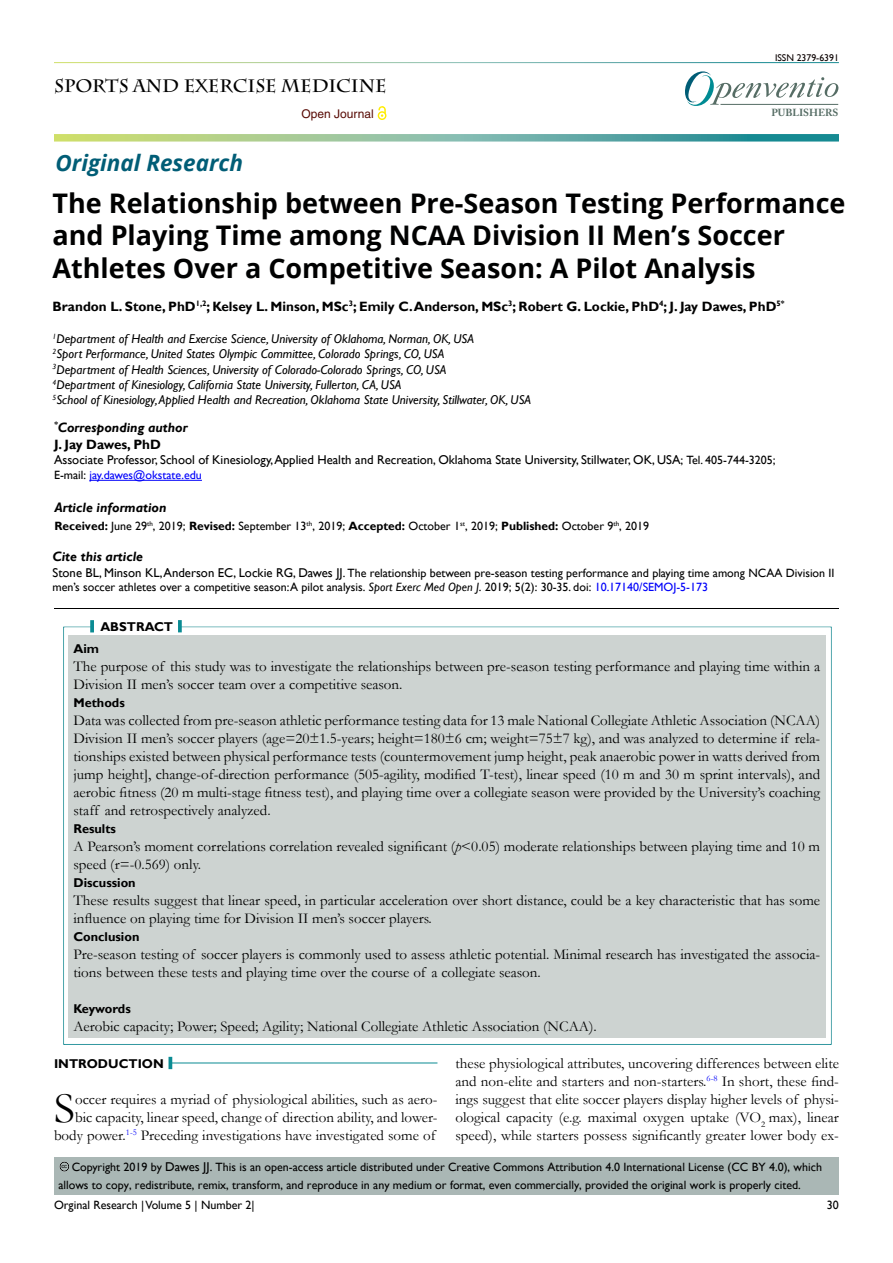
<style>
.page{position:relative;width:893px;height:1263px;background:#fff}
.page>*{position:absolute;margin:0;border:0;box-sizing:border-box;transform-origin:0 0}
.t1{font:43.8px "Garamond";color:#000}
.t2{font:700 27px/32.4px "Open Sans";color:#000101}
.t3{font:italic 700 22.5px "Open Sans";color:#015d76}
.t4{font:700 18px "Charlemagne Std";color:#000}
.t5{font:15px/18px "Garamond";color:#000}
.t6{font:700 13.5px "Gill Sans";color:#000101}
.t7{font:italic 700 13.5px/17.2px "Gill Sans";color:#000}
.t8{font:italic 12.75px/15.3px "Gill Sans";color:#000}
.t9{font:12.75px "Gill Sans";color:#000}
.t10{font:700 12.75px "Gill Sans";color:#000}
.t11{font:12px/13.8px "Gill Sans";color:#000}
.t12{font:12px "Gill Sans";color:#000101}
.t13{font:12px "Gill Sans";color:#0000fa}
.t14{font:12px "Helvetica LT Std";color:#580b05}
.t15{font:700 10.2px "Adobe Caslon Pro";color:#566d65}
.t16{font:9.75px "Gill Sans";color:#0a0000}
.t17{font:5.7px "Arial";color:#000}
.s1{font-style:normal;color:#000101}
.s2{font-size:12px}
.s3{color:#000}
.s4{font-weight:700;color:#000}
.s5{font-size:12.75px}
.s6{font-style:italic}
.s7{color:#0000fa}
</style>
<div class="page">
<svg style="left:378px;top:106px;width:8px;height:13px"></svg>
<svg style="left:54px;top:134px;width:785px;height:8px;background:#83bb9d"></svg>
<svg style="left:685px;top:71px;width:153px;height:35px"></svg>
<hr style="left:720px;top:104px;width:118px;height:1px;background:#566d65">
<div style="left:51px;top:616px;width:794px;height:429px;background:#f9f2f3;opacity:.75"></div>
<hr style="left:89px;top:480px;width:113px;height:1px;background:#0000fa">
<div style="left:68px;top:635px;width:757px;height:402px;background:#cdd3d1"></div>
<svg style="left:90px;top:620px;width:4px;height:12px"></svg>
<svg style="left:178px;top:620px;width:4px;height:12px"></svg>
<div style="left:42px;top:597px;width:810px;height:14px;background:#f9f2f3;opacity:.75"></div>
<div style="left:54px;top:1157px;width:785px;height:38px;background:#aab7b5"></div>
<div style="left:47px;top:1148px;width:37px;height:24px;background:#f9f2f3;opacity:.75"></div>
<hr style="left:172px;top:1062px;width:265px;height:1px;background:#0a8b93">
<svg style="left:169px;top:1057px;width:3px;height:12px"></svg>
<p class="t4" style="left:54px;top:75px;width:334px">SPORTS AND EXERCISE MEDICINE</p>
<p class="t14" style="left:302px;top:107px;width:74px">Open Journal</p>
<h3 class="t3" style="left:55px;top:147px;width:189px">Original Research</h3>
<p class="t16" style="left:775px;top:52px;width:65px">ISSN 2379-6391</p>
<p class="t15" style="left:771px;top:106px;width:69px">PUBLISHERS</p>
<h2 class="t2" style="left:52px;top:186px;width:794px">The Relationship between Pre-Season Testing Performance and Playing Time among NCAA Division II Men’s Soccer<br>Athletes Over a Competitive Season: A Pilot Analysis</h2>
<p class="t6" style="left:52px;top:298px;width:733px">Brandon L. Stone, PhD<sup>1,2</sup>; Kelsey L. Minson, MSc<sup>3</sup>; Emily C. Anderson, MSc<sup>3</sup>; Robert G. Lockie, PhD<sup>4</sup>; J. Jay Dawes, PhD<sup>5*</sup></p>
<p class="t8" style="left:52px;top:331px;width:480px"><sup>1</sup>Department of Health and Exercise Science, University of Oklahoma, Norman, OK, USA<br><sup>2</sup>Sport Performance, United States Olympic Committee, Colorado Springs, CO, USA<br><sup>3</sup>Department of Health Sciences, University of Colorado-Colorado Springs, CO, USA<br><sup>4</sup>Department of Kinesiology, California State University, Fullerton, CA, USA<br><sup>5</sup>School of Kinesiology, Applied Health and Recreation, Oklahoma State University, Stillwater, OK, USA</p>
<p class="t7" style="left:54px;top:419px;width:135px"><sup>*</sup>Corresponding author<br><span class="s1">J. Jay Dawes, PhD</span></p>
<p class="t9" style="left:54px;top:452px;width:723px">Associate Professor, School of Kinesiology, Applied Health and Recreation, Oklahoma State University, Stillwater, OK, USA<span class="s2">; Tel. 405-744-3205;</span></p>
<p class="t13" style="left:54px;top:468px;width:149px"><span class="s3">E-mail:</span> jay.dawes@okstate.edu</p>
<p class="t7" style="left:54px;top:499px;width:114px">Article information</p>
<p class="t12" style="left:54px;top:519px;width:596px"><span class="s4">Received:</span> June 29<sup>th</sup>, 2019<span class="s3">;</span> <span class="s4">Revised:</span> September 13<sup>th</sup>, 2019; <span class="s4">Accepted:</span> October 1<sup>st</sup>, 2019<span class="s3">;</span> <span class="s4">Published:</span> October 9<sup>th</sup>, 2019</p>
<p class="t7" style="left:52px;top:548px;width:92px">Cite this article</p>
<p class="t11" style="left:52px;top:566px;width:784px"><span class="s5">Stone BL, Minson KL, Anderson EC, Lockie RG, Dawes JJ</span>. The relationship between pre-season testing performance and playing time among NCAA Division II men’s soccer athletes over a competitive season: A pilot analysis. <span class="s6">Sport Exerc Med Open J</span>. 2019; 5(2): 30-35. doi: <span class="s7">10.17140/SEMOJ-5-173</span></p>
<p class="t10" style="left:100px;top:619px;width:74px">ABSTRACT</p>
<p class="t10" style="left:73px;top:641px;width:27px">Aim</p>
<p class="t5" style="left:73px;top:657px;width:748px">The purpose of this study was to investigate the relationships between pre-season testing performance and playing time within a<br>Division II men’s soccer team over a competitive season.</p>
<p class="t10" style="left:73px;top:695px;width:53px">Methods</p>
<p class="t5" style="left:73px;top:711px;width:748px;text-align:justify">Data was collected from pre-season athletic performance testing data for 13 male National Collegiate Athletic Association (NCAA)<br>Division II men’s soccer players (age=20±1.5-years; height=180±6 cm; weight=75±7 kg), and was analyzed to determine if rela&shy;tionships existed between physical performance tests (countermovement jump height, peak anaerobic power in watts derived from jump height], change-of-direction performance (505-agility, modified T-test), linear speed (10 m and 30 m sprint intervals), and aerobic fitness (20 m multi-stage fitness test), and playing time over a collegiate season were provided by the University’s coaching staff and retrospectively analyzed.</p>
<p class="t10" style="left:73px;top:821px;width:44px">Results</p>
<p class="t5" style="left:73px;top:837px;width:748px">A Pearson’s moment correlations correlation revealed significant (<span class="s6">p</span>&lt;0.05) moderate relationships between playing time and 10 m speed (r=-0.569) only.</p>
<p class="t10" style="left:73px;top:875px;width:64px">Discussion</p>
<p class="t5" style="left:73px;top:891px;width:748px">These results suggest that linear speed, in particular acceleration over short distance, could be a key characteristic that has some influence on playing time for Division II men’s soccer players.</p>
<p class="t10" style="left:73px;top:929px;width:68px">Conclusion</p>
<p class="t5" style="left:73px;top:945px;width:748px">Pre-season testing of soccer players is commonly used to assess athletic potential. Minimal research has investigated the associa&shy;tions between these tests and playing time over the course of a collegiate season.</p>
<p class="t10" style="left:73px;top:1001px;width:59px">Keywords</p>
<p class="t5" style="left:73px;top:1017px;width:525px">Aerobic capacity; Power; Speed; Agility; National Collegiate Athletic Association (NCAA).</p>
<p class="t10" style="left:54px;top:1056px;width:111px">INTRODUCTION</p>
<h1 class="t1" style="left:54px;top:1079px;width:23px">S</h1>
<p class="t5" style="left:455px;top:1054px;width:385px;text-align:justify">these physiological attributes, uncovering differences between elite and non-elite and starters and non-starters.<sup>6-8</sup> In short, these find&shy;ings suggest that elite soccer players display higher levels of physi&shy;ological capacity (e.g. maximal oxygen uptake (VO<sub>2</sub> max), linear speed), while starters possess significantly greater lower body ex-</p>
<p class="t5" style="left:54px;top:1090px;width:385px;text-align:right">occer requires a myriad of physiological abilities, such as aero&shy;bic capacity, linear speed, change of direction ability, and lower&shy;body power.<sup>1-5</sup> Preceding investigations have investigated some of</p>
<p class="t11" style="left:58px;top:1158px;width:765px;line-height:18px;text-indent:13px">Copyright 2019 by <span class="s5">Dawes JJ</span>. This is an open-access article distributed under Creative Commons Attribution 4.0 International License (CC BY 4.0), which allows to copy, redistribute, remix, transform, and reproduce in any medium or format, even commercially, provided the original work is properly cited.</p>
<p class="t11" style="left:54px;top:1198px;width:202px">Orginal Research | Volume 5 | Number 2|</p>
<p class="t11" style="left:827px;top:1198px;width:13px">30</p>
<p class="t17" style="left:61px;top:1162px;width:7px">cc</p>
</div>
